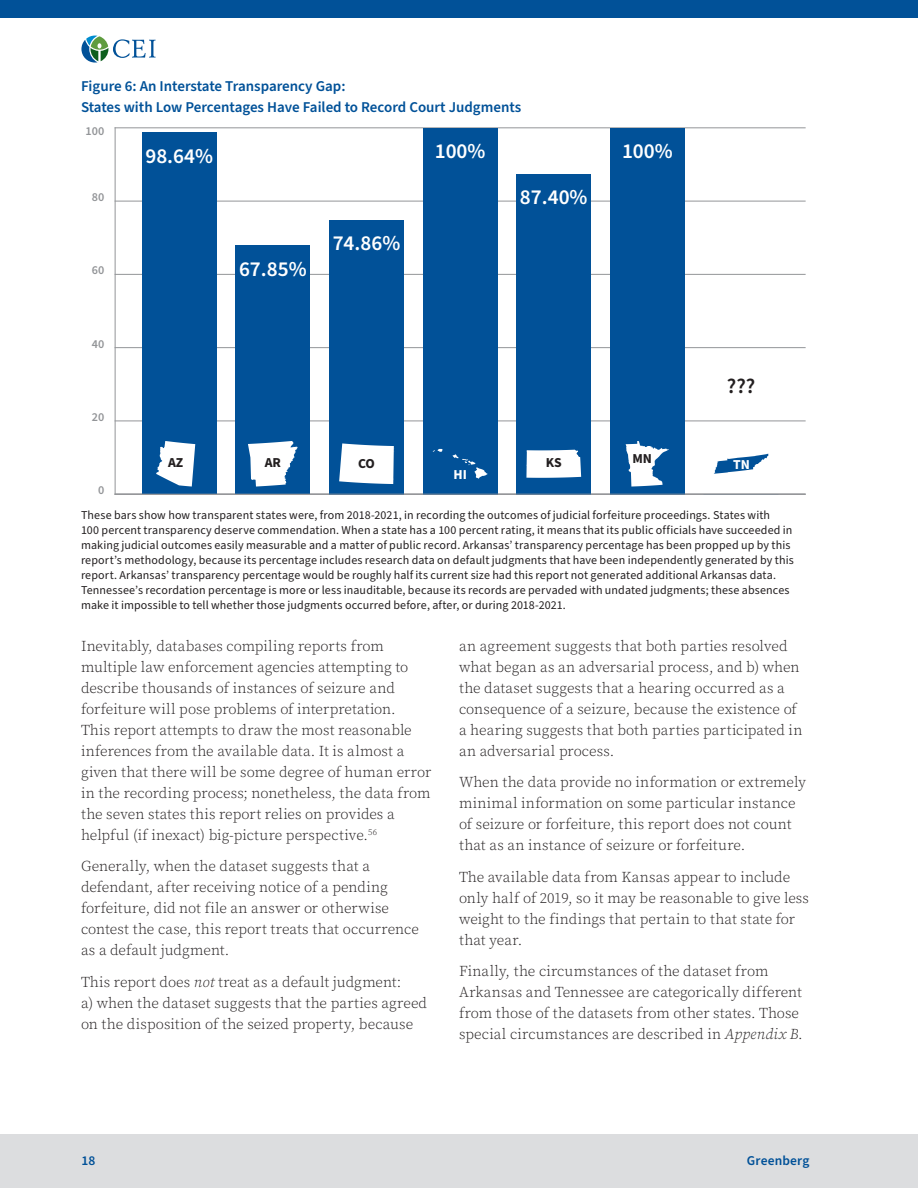
<style>
.page{position:relative;width:918px;height:1188px;background:#fff}
.page>*{position:absolute;margin:0;border:0;box-sizing:border-box;transform-origin:0 0}
.t1{font:600 21.3px "Source Sans Pro";color:#fff}
.t2{font:600 21.3px "Source Sans Pro";color:#231f20}
.t3{font:300 15px/21px "Source Serif Pro";letter-spacing:.005em;color:#231f20}
.Figure_Title{font:600 15px/21px "Source Sans Pro";color:#015198}
.t4{font:700 13.65px "Source Sans Pro";color:#231f20}
.t5{font:700 13.65px "Source Sans Pro";color:#fff}
.t6{font:600 13.5px "Source Sans Pro";letter-spacing:.015em;color:#015198}
.t7{font:600 12.15px "Source Sans Pro";color:#939598}
.Figure_Captions{font:12px/15px "Source Sans Pro";letter-spacing:.01em;color:#231f20}
.s1{font-style:italic}
</style>
<div class="page">
<svg style="left:81px;top:36px;width:75px;height:27px"></svg>
<hr style="left:115px;top:128px;width:1px;height:366px;background:#939598">
<hr style="left:115px;top:421px;width:690px;height:1px;background:#939598">
<hr style="left:115px;top:347px;width:690px;height:1px;background:#939598">
<hr style="left:115px;top:274px;width:690px;height:1px;background:#939598">
<hr style="left:115px;top:201px;width:690px;height:1px;background:#939598">
<hr style="left:115px;top:128px;width:690px;height:1px;background:#939598">
<div style="left:610px;top:128px;width:75px;height:366px;background:#015198"></div>
<div style="left:516px;top:174px;width:75px;height:320px;background:#015198"></div>
<div style="left:423px;top:128px;width:75px;height:366px;background:#015198"></div>
<div style="left:329px;top:220px;width:75px;height:274px;background:#015198"></div>
<div style="left:235px;top:246px;width:75px;height:248px;background:#015198"></div>
<div style="left:142px;top:133px;width:75px;height:361px;background:#015198"></div>
<svg style="left:156px;top:441px;width:39px;height:46px"></svg>
<svg style="left:248px;top:441px;width:50px;height:46px"></svg>
<svg style="left:339px;top:443px;width:55px;height:41px;background:#e3ecf3"></svg>
<svg style="left:433px;top:449px;width:55px;height:30px"></svg>
<svg style="left:526px;top:450px;width:55px;height:28px;background:#f1f5f9"></svg>
<svg style="left:626px;top:441px;width:43px;height:46px"></svg>
<svg style="left:714px;top:454px;width:54px;height:20px"></svg>
<hr style="left:115px;top:494px;width:690px;height:1px;background:#939598">
<div style="left:0;top:0;width:918px;height:18px;background:#015198"></div>
<div style="left:0;top:1134px;width:918px;height:54px;background:#dcdddf"></div>
<p class="Figure_Title" style="left:81px;top:76px;width:442px">Figure 6: An Interstate Transparency Gap:<br>States with Low Percentages Have Failed to Record Court Judgments</p>
<p class="t7" style="left:86px;top:123px;width:20px">100</p>
<p class="t7" style="left:92px;top:189px;width:14px">80</p>
<p class="t7" style="left:92px;top:262px;width:14px">60</p>
<p class="t7" style="left:92px;top:335px;width:14px">40</p>
<p class="t7" style="left:92px;top:409px;width:14px">20</p>
<p class="t7" style="left:98px;top:482px;width:8px">0</p>
<p class="t1" style="left:145px;top:142px;width:69px">98.64%</p>
<p class="t1" style="left:239px;top:255px;width:69px">67.85%</p>
<p class="t1" style="left:333px;top:229px;width:69px">74.86%</p>
<p class="t1" style="left:435px;top:137px;width:52px">100%</p>
<p class="t1" style="left:520px;top:183px;width:69px">87.40%</p>
<p class="t1" style="left:622px;top:137px;width:52px">100%</p>
<p class="t4" style="left:168px;top:454px;width:17px">AZ</p>
<p class="t4" style="left:265px;top:454px;width:18px">AR</p>
<p class="t4" style="left:358px;top:454px;width:18px">CO</p>
<p class="t5" style="left:453px;top:466px;width:15px">HI</p>
<p class="t4" style="left:546px;top:454px;width:17px">KS</p>
<p class="t4" style="left:632px;top:449px;width:21px">MN</p>
<p class="t2" style="left:727px;top:372px;width:30px">???</p>
<p class="t5" style="left:733px;top:455px;width:18px">TN</p>
<p class="Figure_Captions" style="left:81px;top:507px;width:714px">These bars show how transparent states were, from 2018-2021, in recording the outcomes of judicial forfeiture proceedings. States with<br>100 percent transparency deserve commendation. When a state has a 100 percent rating, it means that its public officials have succeeded in making judicial outcomes easily measurable and a matter of public record. Arkansas’ transparency percentage has been propped up by this report’s methodology, because its percentage includes research data on default judgments that have been independently generated by this report. Arkansas’ transparency percentage would be roughly half its current size had this report not generated additional Arkansas data.<br>Tennessee’s recordation percentage is more or less inauditable, because its records are pervaded with undated judgments; these absences make it impossible to tell whether those judgments occurred before, after, or during 2018-2021.</p>
<p class="t3" style="left:81px;top:635px;width:352px">Inevitably, databases compiling reports from multiple law enforcement agencies attempting to describe thousands of instances of seizure and forfeiture will pose problems of interpretation.<br>This report attempts to draw the most reasonable inferences from the available data. It is almost a given that there will be some degree of human error in the recording process; nonetheless, the data from the seven states this report relies on provides a helpful (if inexact) big-picture perspective.<sup>56</sup></p>
<p class="t3" style="left:81px;top:856px;width:339px">Generally, when the dataset suggests that a defendant, after receiving notice of a pending forfeiture, did not file an answer or otherwise contest the case, this report treats that occurrence as a default judgment.</p>
<p class="t3" style="left:81px;top:971px;width:348px">This report does <span class="s1">not</span> treat as a default judgment:<br>a) when the dataset suggests that the parties agreed on the disposition of the seized property, because</p>
<p class="t3" style="left:459px;top:635px;width:345px">an agreement suggests that both parties resolved what began as an adversarial process, and b) when the dataset suggests that a hearing occurred as a consequence of a seizure, because the existence of a hearing suggests that both parties participated in an adversarial process.</p>
<p class="t3" style="left:459px;top:772px;width:348px">When the data provide no information or extremely minimal information on some particular instance of seizure or forfeiture, this report does not count that as an instance of seizure or forfeiture.</p>
<p class="t3" style="left:459px;top:866px;width:351px">The available data from Kansas appear to include only half of 2019, so it may be reasonable to give less weight to the findings that pertain to that state for that year.</p>
<p class="t3" style="left:459px;top:961px;width:345px">Finally, the circumstances of the dataset from Arkansas and Tennessee are categorically different from those of the datasets from other states. Those special circumstances are described in <span class="s1">Appendix B</span>.</p>
<p class="t6" style="left:81px;top:1152px;width:15px">18</p>
<p class="t6" style="left:747px;top:1152px;width:64px">Greenberg</p>
</div>
